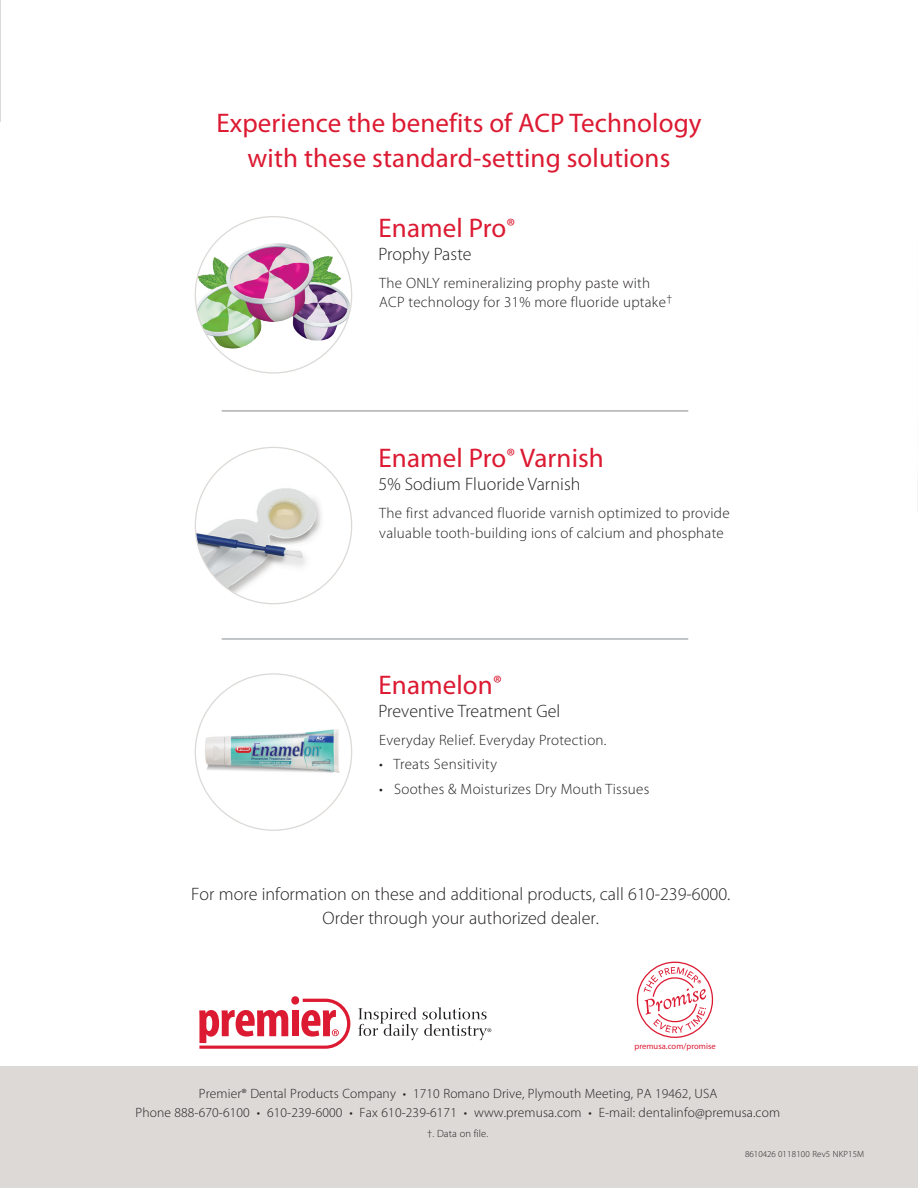
<style>
.page{position:relative;width:918px;height:1188px;background:#fff}
.page>*{position:absolute;margin:0;border:0;box-sizing:border-box;transform-origin:0 0}
.t1{font:27px/35px "Myriad Pro";letter-spacing:.005em;color:#dc1a32;text-align:center}
.t2{font:300 18px/24px "Myriad Pro";color:#231f20;text-align:center}
.t3{font:300 15px/19.5px "Myriad Pro";letter-spacing:.02em;color:#231f20}
.t4{font:300 13.5px/19.5px "Myriad Pro";letter-spacing:.01em;color:#231f20;text-align:center}
.t5{font:300 10.5px "Myriad Pro";letter-spacing:.01em;color:#231f20}
.t6{font:300 9px "Myriad Pro";letter-spacing:.02em;color:#231f20}
.t7{font:8.55px "Myriad Pro";letter-spacing:.005em;color:#dc1a32}
.s1{font-size:21px}
</style>
<div class="page">
<hr style="left:917px;top:0;width:1px;height:122px;background:#e2e4e2">
<div style="left:0;top:1067px;width:918px;height:121px;background:#dcd9d6"></div>
<hr style="left:917px;top:1067px;width:1px;height:121px;background:#dc1a32">
<svg style="left:291px;top:996px;width:8px;height:9px"></svg>
<svg style="left:199px;top:999px;width:151px;height:49px"></svg>
<svg style="left:358px;top:1007px;width:133px;height:33px"></svg>
<img style="left:195px;top:217px;width:157px;height:144px">
<img style="left:195px;top:447px;width:157px;height:157px;border-radius:78px">
<img style="left:195px;top:689px;width:157px;height:113px">
<hr style="left:222px;top:411px;width:466px;height:1px;background:#868a8e">
<hr style="left:222px;top:639px;width:466px;height:1px;background:#868a8e">
<hr style="left:0;top:0;width:1px;height:121px;background:#dcd9d6">
<svg style="left:636px;top:961px;width:78px;height:77px"></svg>
<h1 class="t1" style="left:216px;top:106px;width:487px">Experience the benefits of ACP Technology with these standard-setting solutions</h1>
<h1 class="t1" style="left:378px;top:211px;width:138px">Enamel Pro<span class="s1">®</span></h1>
<p class="t2" style="left:378px;top:242px;width:95px">Prophy Paste</p>
<p class="t3" style="left:379px;top:273px;width:294px">The ONLY remineralizing prophy paste with<br>ACP technology for 31% more fluoride uptake<sup>†</sup></p>
<h1 class="t1" style="left:378px;top:441px;width:227px">Enamel Pro<span class="s1">®</span> Varnish</h1>
<p class="t2" style="left:378px;top:472px;width:204px">5% Sodium Fluoride Varnish</p>
<p class="t3" style="left:379px;top:504px;width:352px">The first advanced fluoride varnish optimized to provide valuable tooth-building ions of calcium and phosphate</p>
<h1 class="t1" style="left:378px;top:668px;width:125px">Enamelon<span class="s1">®</span></h1>
<p class="t2" style="left:378px;top:699px;width:183px">Preventive Treatment Gel</p>
<p class="t3" style="left:379px;top:730px;width:229px">Everyday Relief. Everyday Protection.</p>
<p class="t3" style="left:379px;top:755px;width:119px">• Treats Sensitivity</p>
<p class="t3" style="left:379px;top:780px;width:272px">• Soothes &amp; Moisturizes Dry Mouth Tissues</p>
<p class="t2" style="left:191px;top:882px;width:541px">For more information on these and additional products, call 610-239-6000.<br>Order through your authorized dealer.</p>
<p class="t7" style="left:634px;top:1040px;width:83px">premusa.com/promise</p>
<p class="t4" style="left:135px;top:1084px;width:646px">Premier® Dental Products Company • 1710 Romano Drive, Plymouth Meeting, PA 19462, USA<br>Phone 888-670-6100 • 610-239-6000 • Fax 610-239-6171 • www.premusa.com • E-mail: dentalinfo@premusa.com</p>
<p class="t5" style="left:427px;top:1128px;width:62px">†. Data on file.</p>
<p class="t6" style="left:745px;top:1150px;width:121px">8610426 0118100 Rev5 NKP15M</p>
</div>
